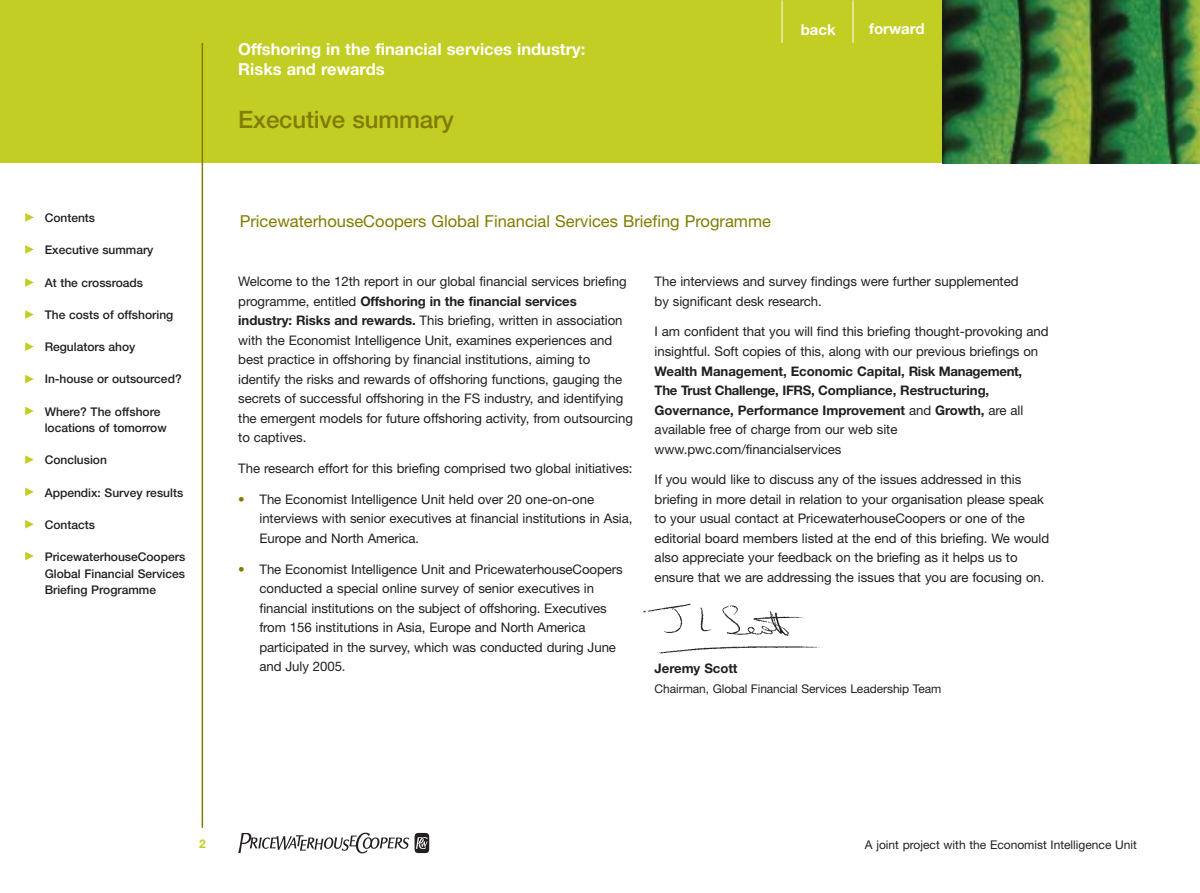
<style>
.page{position:relative;width:1200px;height:893px;background:#fff}
.page>*{position:absolute;margin:0;border:0;box-sizing:border-box;transform-origin:0 0}
.t1{font:500 24px "Helvetica Neue";letter-spacing:-.005em;color:#817c00}
.t2{font:16.5px "Helvetica Neue";color:#817c00}
.t3{font:700 16.5px/19.8px "Helvetica Neue";color:#fff}
.t4{font:700 15px "Helvetica Neue";color:#fff}
.t5{font:13.2px/19.5px "Helvetica Neue";letter-spacing:-.005em;color:#231f1f}
.t6{font:700 13.2px/19.5px "Helvetica Neue";letter-spacing:-.005em;color:#231f1f}
.t7{font:500 12px/16.5px "Helvetica Neue";color:#231f1f}
.t8{font:12px "Helvetica Neue";letter-spacing:-.005em;color:#231f1f}
.t9{font:700 12px "Helvetica Neue";color:#c2ce23}
.s1{font-weight:700}
.s2{color:#817c00}
.s3{font-weight:400}
</style>
<div class="page">
<svg style="left:238px;top:833px;width:191px;height:20px"></svg>
<div style="left:0;top:0;width:1199px;height:163px;background:#c2ce23"></div>
<hr style="left:852px;top:0;width:1px;height:43px;background:#fff">
<hr style="left:781px;top:0;width:1px;height:43px;background:#fff">
<hr style="left:201px;top:43px;width:2px;height:785px;background:#817c00">
<img style="left:942px;top:0;width:257px;height:163px">
<svg style="left:25px;top:245px;width:9px;height:9px"></svg>
<svg style="left:25px;top:213px;width:9px;height:9px"></svg>
<svg style="left:25px;top:278px;width:9px;height:9px"></svg>
<svg style="left:25px;top:342px;width:9px;height:9px"></svg>
<svg style="left:25px;top:375px;width:9px;height:8px"></svg>
<svg style="left:25px;top:407px;width:9px;height:8px"></svg>
<svg style="left:25px;top:310px;width:9px;height:9px"></svg>
<svg style="left:25px;top:487px;width:9px;height:9px"></svg>
<svg style="left:25px;top:520px;width:9px;height:8px"></svg>
<svg style="left:25px;top:552px;width:9px;height:8px"></svg>
<svg style="left:25px;top:455px;width:9px;height:9px"></svg>
<img style="left:643px;top:603px;width:179px;height:51px">
<p class="t7" style="left:45px;top:211px;width:52px">Contents</p>
<p class="t7" style="left:45px;top:243px;width:110px">Executive summary</p>
<p class="t7" style="left:45px;top:275px;width:100px">At the crossroads</p>
<p class="t7" style="left:45px;top:308px;width:130px">The costs of offshoring</p>
<p class="t7" style="left:45px;top:340px;width:92px">Regulators ahoy</p>
<p class="t7" style="left:45px;top:372px;width:138px">In-house or outsourced?</p>
<p class="t7" style="left:45px;top:404px;width:124px">Where? The offshore locations of tomorrow</p>
<p class="t7" style="left:45px;top:453px;width:64px">Conclusion</p>
<p class="t7" style="left:45px;top:485px;width:140px">Appendix: Survey results</p>
<p class="t7" style="left:45px;top:518px;width:52px">Contacts</p>
<p class="t7" style="left:45px;top:550px;width:142px;text-align:justify">PricewaterhouseCoopers Global Financial Services Briefing Programme</p>
<p class="t3" style="left:238px;top:40px;width:348px">Offshoring in the financial services industry:<br>Risks and rewards</p>
<h1 class="t1" style="left:238px;top:110px;width:217px">Executive summary</h1>
<p class="t4" style="left:800px;top:24px;width:36px">back</p>
<p class="t4" style="left:868px;top:23px;width:57px">forward</p>
<p class="t2" style="left:240px;top:216px;width:532px">PricewaterhouseCoopers Global Financial Services Briefing Programme</p>
<p class="t5" style="left:238px;top:273px;width:396px">Welcome to the 12th report in our global financial services briefing programme, entitled <span class="s1">Offshoring in the financial services industry: Risks and rewards.</span> This briefing, written in association with the Economist Intelligence Unit, examines experiences and best practice in offshoring by financial institutions, aiming to identify the risks and rewards of offshoring functions, gauging the secrets of successful offshoring in the FS industry, and identifying the emergent models for future offshoring activity, from outsourcing to captives.</p>
<p class="t5" style="left:238px;top:460px;width:396px">The research effort for this briefing comprised two global initiatives:</p>
<p class="t5" style="left:259px;top:491px;width:374px;text-indent:-21px"><span class="s2">•</span> The Economist Intelligence Unit held over 20 one-on-one interviews with senior executives at financial institutions in Asia,<br>Europe and North America.</p>
<p class="t5" style="left:259px;top:560px;width:365px;text-indent:-21px"><span class="s2">•</span> The Economist Intelligence Unit and PricewaterhouseCoopers conducted a special online survey of senior executives in financial institutions on the subject of offshoring. Executives from 156 institutions in Asia, Europe and North America participated in the survey, which was conducted during June and July 2005.</p>
<p class="t5" style="left:654px;top:273px;width:365px">The interviews and survey findings were further supplemented by significant desk research.</p>
<p class="t5" style="left:654px;top:323px;width:395px">I am confident that you will find this briefing thought-provoking and insightful. Soft copies of this, along with our previous briefings on</p>
<p class="t6" style="left:654px;top:362px;width:370px">Wealth Management, Economic Capital, Risk Management, The Trust Challenge, IFRS, Compliance, Restructuring, Governance, Performance Improvement <span class="s3">and</span> Growth, <span class="s3">are all available free of charge from our web site www.pwc.com/financialservices</span></p>
<p class="t5" style="left:654px;top:471px;width:396px">If you would like to discuss any of the issues addressed in this briefing in more detail in relation to your organisation please speak to your usual contact at PricewaterhouseCoopers or one of the editorial board members listed at the end of this briefing. We would also appreciate your feedback on the briefing as it helps us to ensure that we are addressing the issues that you are focusing on.</p>
<p class="t6" style="left:654px;top:660px;width:84px">Jeremy Scott</p>
<p class="t8" style="left:654px;top:684px;width:288px">Chairman, Global Financial Services Leadership Team</p>
<p class="t9" style="left:199px;top:839px;width:8px">2</p>
<p class="t8" style="left:864px;top:840px;width:273px">A joint project with the Economist Intelligence Unit</p>
</div>
